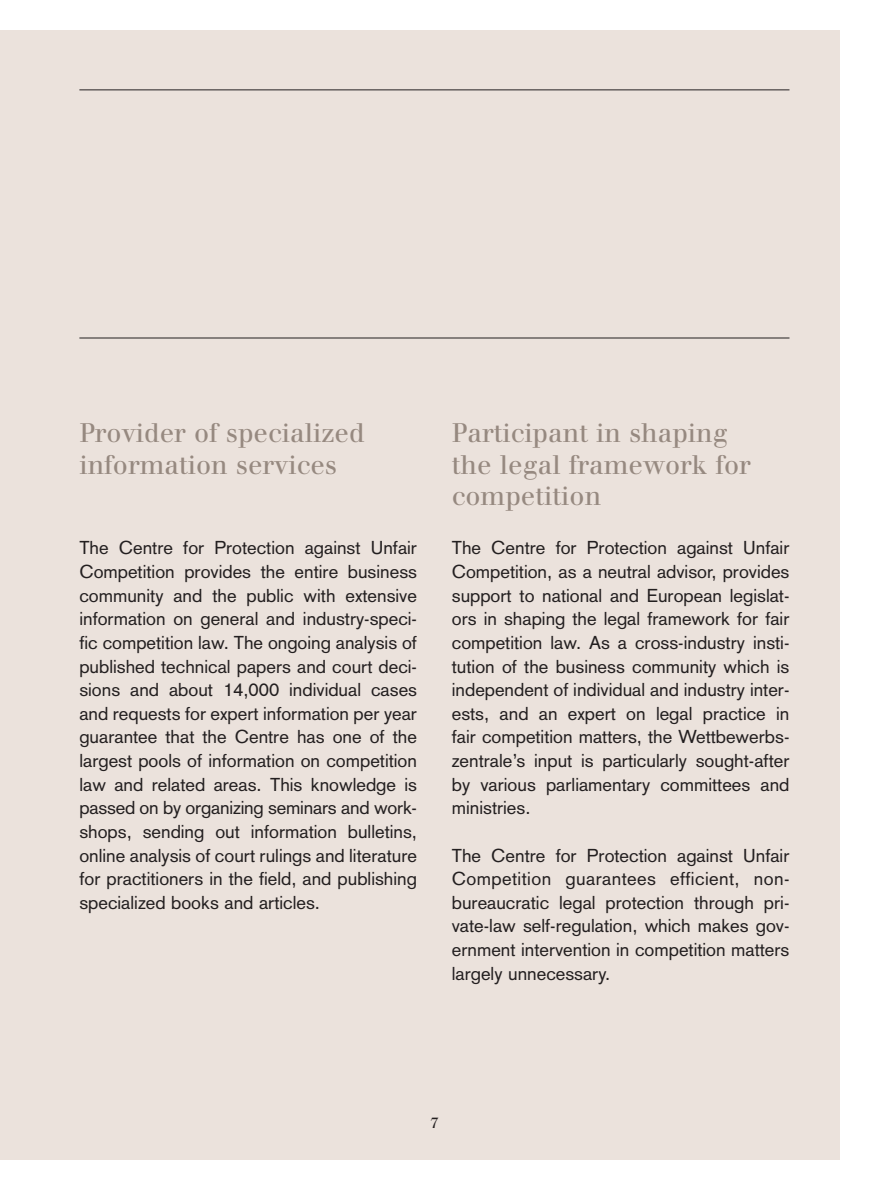
<style>
.page{position:relative;width:869px;height:1191px;background:#fff}
.page>*{position:absolute;margin:0;border:0;box-sizing:border-box;transform-origin:0 0}
.t1{font:26.25px/31.5px "Walbaum";color:#968980}
.t2{font:18.38px/23.6px "Akzidenz Grotesk";color:#231f20;text-align:justify}
.t3{font:14.88px "Walbaum";color:#231f20}
</style>
<div class="page">
<div style="left:0;top:30px;width:838px;height:1130px;background:#ebe2dc"></div>
<hr style="left:79px;top:89px;width:710px;height:1px;background:#231f20">
<hr style="left:79px;top:337px;width:710px;height:1px;background:#231f20">
<h1 class="t1" style="left:79px;top:419px;width:287px">Provider of specialized information services</h1>
<h1 class="t1" style="left:451px;top:419px;width:300px">Participant in shaping the legal framework for competition</h1>
<p class="t2" style="left:79px;top:538px;width:339px">The Centre for Protection against Unfair Competition provides the entire business community and the public with extensive information on general and industry-speci&shy;fic competition law. The ongoing analysis of published technical papers and court deci&shy;sions and about 14,000 individual cases and requests for expert information per year guarantee that the Centre has one of the largest pools of information on competition law and related areas. This knowledge is passed on by organizing seminars and work&shy;shops, sending out information bulletins, online analysis of court rulings and literature for practitioners in the field, and publishing specialized books and articles.</p>
<p class="t2" style="left:451px;top:538px;width:339px">The Centre for Protection against Unfair Competition, as a neutral advisor, provides support to national and European legislat&shy;ors in shaping the legal framework for fair competition law. As a cross-industry insti&shy;tution of the business community which is independent of individual and industry inter&shy;ests, and an expert on legal practice in fair competition matters, the Wettbewerbs&shy;zentrale’s input is particularly sought-after by various parliamentary committees and ministries.</p>
<p class="t2" style="left:451px;top:845px;width:339px">The Centre for Protection against Unfair Competition guarantees efficient, non&shy;bureaucratic legal protection through pri&shy;vate-law self-regulation, which makes gov&shy;ernment intervention in competition matters largely unnecessary.</p>
<p class="t3" style="left:430px;top:1117px;width:10px">7</p>
</div>
